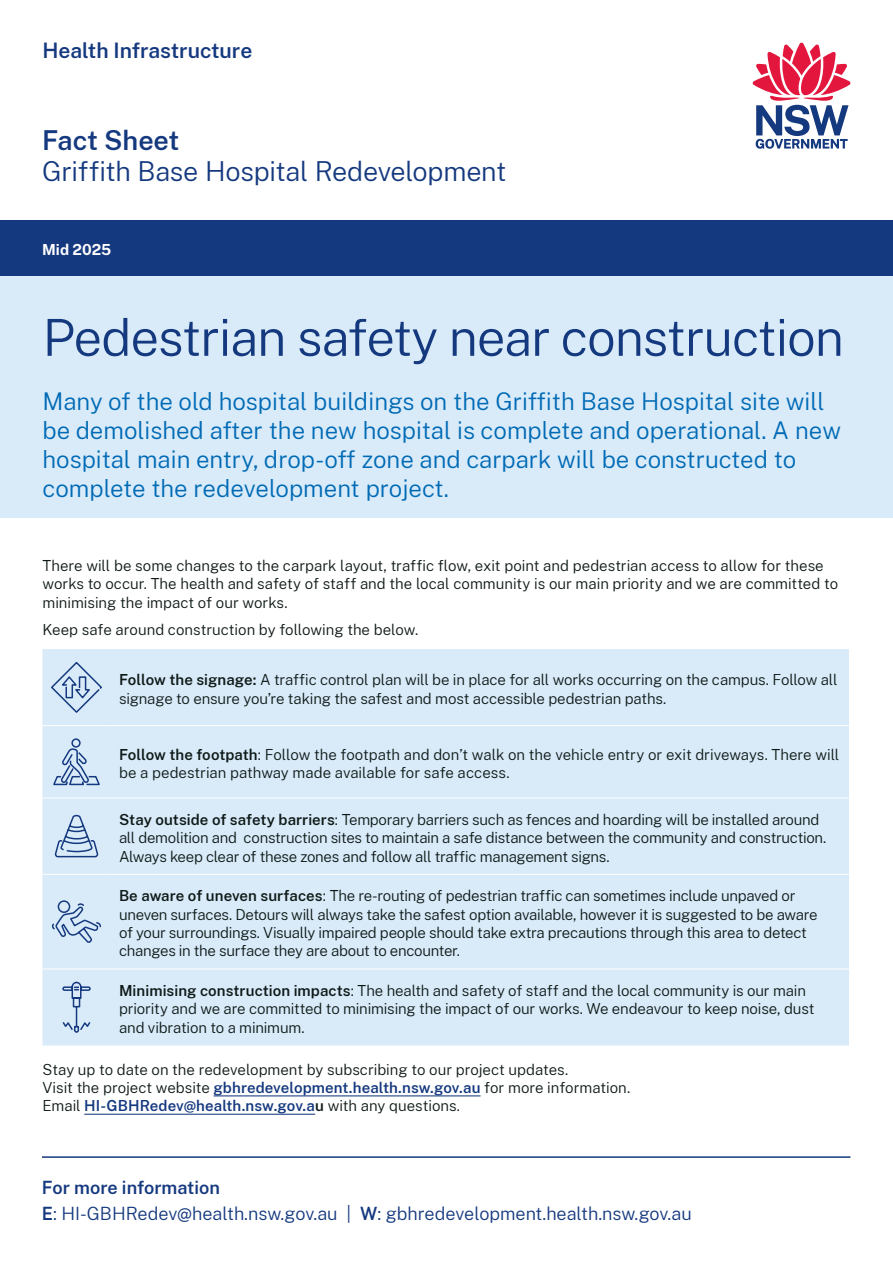
<style>
.page{position:relative;width:893px;height:1263px;background:#fff}
.page>*{position:absolute;margin:0;border:0;box-sizing:border-box;transform-origin:0 0}
.t1{font:300 51px "Public Sans";letter-spacing:-.02em;color:#15397f}
.t2{font:300 27px/31.5px "Public Sans";letter-spacing:-.01em;color:#15397f}
.Intro{font:300 24px/28.8px "Public Sans";color:#006ab5}
.Descriptor{font:600 21px "Public Sans";letter-spacing:-.005em;color:#15397f}
.t3{font:300 18px "Public Sans";color:#15397f}
.t4{font:600 18px "Public Sans";color:#15397f}
.Body{font:300 15px/18.3px "Public Sans";letter-spacing:-.01em;color:#0f1a18}
.Date{font:700 15px "Public Sans";color:#fff}
.s1{font-weight:600}
.s2{font-weight:600;color:#15397f}
</style>
<div class="page">
<svg style="left:753px;top:43px;width:97px;height:106px"></svg>
<div style="left:0;top:220px;width:893px;height:56px;background:#15397f"></div>
<div style="left:0;top:276px;width:893px;height:242px;background:#d9ebf9"></div>
<div style="left:43px;top:649px;width:806px;height:396px;background:#d9ebf9"></div>
<hr style="left:43px;top:725px;width:68px;height:1px;background:#fff">
<hr style="left:111px;top:725px;width:738px;height:1px;background:#fff">
<hr style="left:43px;top:797px;width:68px;height:1px;background:#fff">
<hr style="left:111px;top:797px;width:738px;height:1px;background:#fff">
<hr style="left:43px;top:874px;width:68px;height:1px;background:#fff">
<hr style="left:111px;top:874px;width:738px;height:1px;background:#fff">
<hr style="left:43px;top:968px;width:68px;height:1px;background:#fff">
<hr style="left:111px;top:968px;width:738px;height:1px;background:#fff">
<svg style="left:50px;top:660px;width:53px;height:54px;background:#bed3e8"></svg>
<svg style="left:52px;top:738px;width:49px;height:48px;background:#b6cbe3"></svg>
<svg style="left:54px;top:814px;width:45px;height:44px;background:#b2c8e1"></svg>
<svg style="left:53px;top:900px;width:49px;height:43px;background:#b7cce4"></svg>
<svg style="left:61px;top:981px;width:31px;height:52px;background:#b7cce3"></svg>
<hr style="left:214px;top:1095px;width:267px;height:1px;background:#15397f">
<hr style="left:84px;top:1114px;width:231px;height:1px;background:#15397f">
<hr style="left:42px;top:1156px;width:808px;height:2px;background:#15397f">
<p class="Descriptor" style="left:43px;top:35px;width:211px">Health Infrastructure</p>
<h2 class="t2" style="left:42px;top:123px;width:466px"><span class="s1">Fact Sheet<br></span>Griffith Base Hospital Redevelopment</h2>
<p class="Date" style="left:42px;top:239px;width:71px">Mid 2025</p>
<h1 class="t1" style="left:43px;top:302px;width:803px">Pedestrian safety near construction</h1>
<p class="Intro" style="left:43px;top:386px;width:800px">Many of the old hospital buildings on the Griffith Base Hospital site will be demolished after the new hospital is complete and operational. A new hospital main entry, drop-off zone and carpark will be constructed to complete the redevelopment project.</p>
<p class="Body" style="left:43px;top:556px;width:797px">There will be some changes to the carpark layout, traffic flow, exit point and pedestrian access to allow for these works to occur. The health and safety of staff and the local community is our main priority and we are committed to minimising the impact of our works.</p>
<p class="Body" style="left:43px;top:619px;width:377px">Keep safe around construction by following the below.</p>
<p class="Body" style="left:119px;top:670px;width:720px"><span class="s1">Follow the signage:</span> A traffic control plan will be in place for all works occurring on the campus. Follow all signage to ensure you’re taking the safest and most accessible pedestrian paths.</p>
<p class="Body" style="left:119px;top:744px;width:722px"><span class="s1">Follow the footpath</span>: Follow the footpath and don’t walk on the vehicle entry or exit driveways. There will be a pedestrian pathway made available for safe access.</p>
<p class="Body" style="left:119px;top:810px;width:709px"><span class="s1">Stay outside of safety barriers</span>: Temporary barriers such as fences and hoarding will be installed around all demolition and construction sites to maintain a safe distance between the community and construction.<br>Always keep clear of these zones and follow all traffic management signs.</p>
<p class="Body" style="left:119px;top:886px;width:700px"><span class="s1">Be aware of uneven surfaces</span>: The re-routing of pedestrian traffic can sometimes include unpaved or uneven surfaces. Detours will always take the safest option available, however it is suggested to be aware of your surroundings. Visually impaired people should take extra precautions through this area to detect changes in the surface they are about to encounter.</p>
<p class="Body" style="left:119px;top:981px;width:697px"><span class="s1">Minimising construction impacts</span>: The health and safety of staff and the local community is our main priority and we are committed to minimising the impact of our works. We endeavour to keep noise, dust and vibration to a minimum.</p>
<p class="Body" style="left:43px;top:1059px;width:589px">Stay up to date on the redevelopment by subscribing to our project updates.<br>Visit the project website <span class="s2">gbhredevelopment.health.nsw.gov.au</span> for more information.<br>Email <span class="s2">HI-GBHRedev@health.nsw.gov.a</span><span class="s1">u</span> with any questions.</p>
<p class="t4" style="left:42px;top:1174px;width:179px">For more information</p>
<p class="t3" style="left:42px;top:1201px;width:651px"><span class="s1">E</span>: HI-GBHRedev@health.nsw.gov.au | <span class="s1">W</span>: gbhredevelopment.health.nsw.gov.au</p>
</div>
